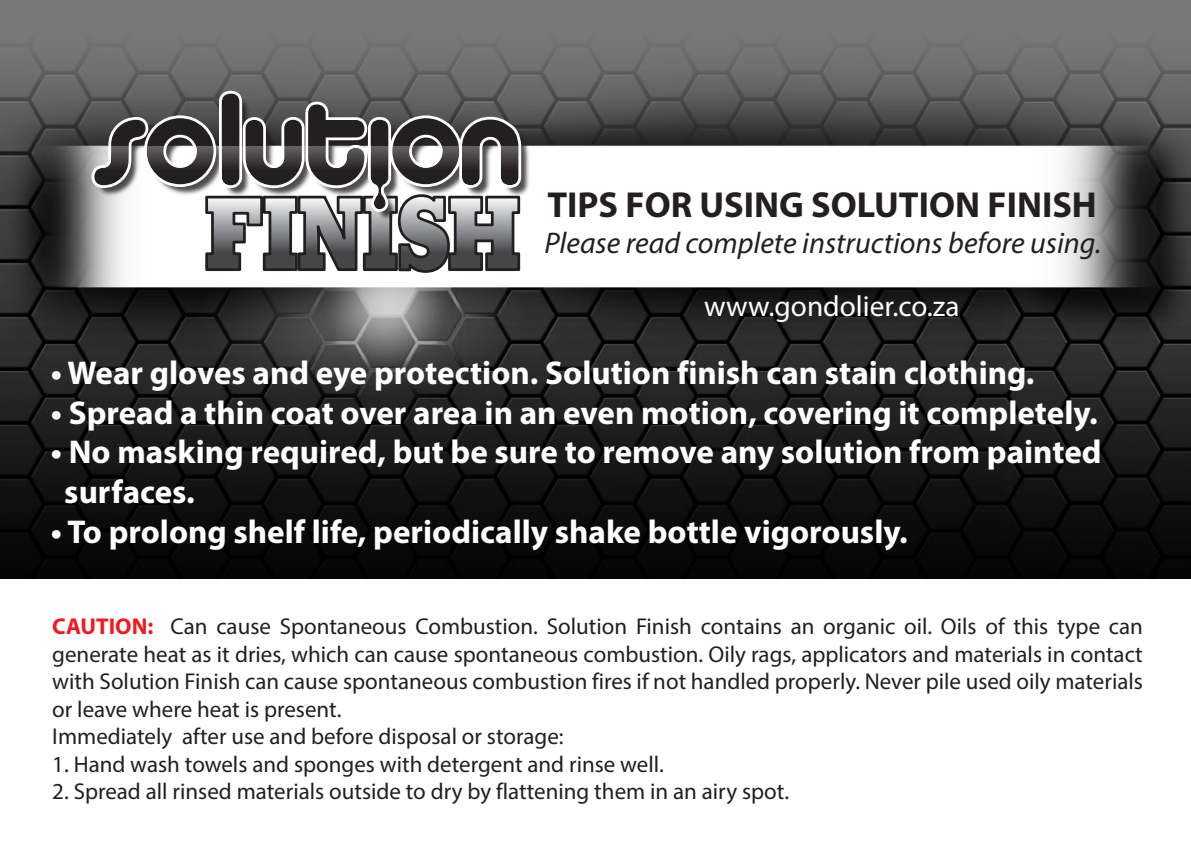
<style>
.page{position:relative;width:1191px;height:842px;background:#fff}
.page>*{position:absolute;margin:0;border:0;box-sizing:border-box;transform-origin:0 0}
.t1{font:700 36.2px "Myriad Pro";color:#231f20}
.t2{font:700 33px/39.6px "Myriad Pro";color:#fff}
.t3{font:italic 30px "Myriad Pro";color:#231f20}
.t4{font:29.2px "Myriad Pro";color:#fff}
.t5{font:23px/27.6px "Myriad Pro";color:#231f20}
.s1{font-weight:700;color:#ee1d23}
</style>
<div class="page">
<img style="left:0;top:1px;width:1191px;height:578px">
<img style="left:521px;top:94px;width:10px;height:128px">
<svg style="left:91px;top:91px;width:430px;height:183px"></svg>
<h1 class="t1" style="left:547px;top:181px;width:551px">TIPS FOR USING SOLUTION FINISH</h1>
<h3 class="t3" style="left:544px;top:224px;width:558px">Please read complete instructions before using.</h3>
<p class="t4" style="left:704px;top:288px;width:257px">www.gondolier.co.za</p>
<h2 class="t2" style="left:51px;top:352px;width:985px">• Wear gloves and eye protection. Solution finish can stain clothing.</h2>
<h2 class="t2" style="left:51px;top:392px;width:1048px">• Spread a thin coat over area in an even motion, covering it completely.</h2>
<h2 class="t2" style="left:64px;top:431px;width:1038px;text-indent:-13px">• No masking required, but be sure to remove any solution from painted surfaces.</h2>
<h2 class="t2" style="left:51px;top:511px;width:858px">• To prolong shelf life, periodically shake bottle vigorously.</h2>
<p class="t5" style="left:52px;top:612px;width:1092px"><span class="s1">CAUTION:</span> Can cause Spontaneous Combustion. Solution Finish contains an organic oil. Oils of this type can generate heat as it dries, which can cause spontaneous combustion. Oily rags, applicators and materials in contact with Solution Finish can cause spontaneous combustion fires if not handled properly. Never pile used oily materials or leave where heat is present.<br>Immediately after use and before disposal or storage:</p>
<p class="t5" style="left:52px;top:750px;width:613px">1. Hand wash towels and sponges with detergent and rinse well.</p>
<p class="t5" style="left:52px;top:777px;width:738px">2. Spread all rinsed materials outside to dry by flattening them in an airy spot.</p>
</div>
